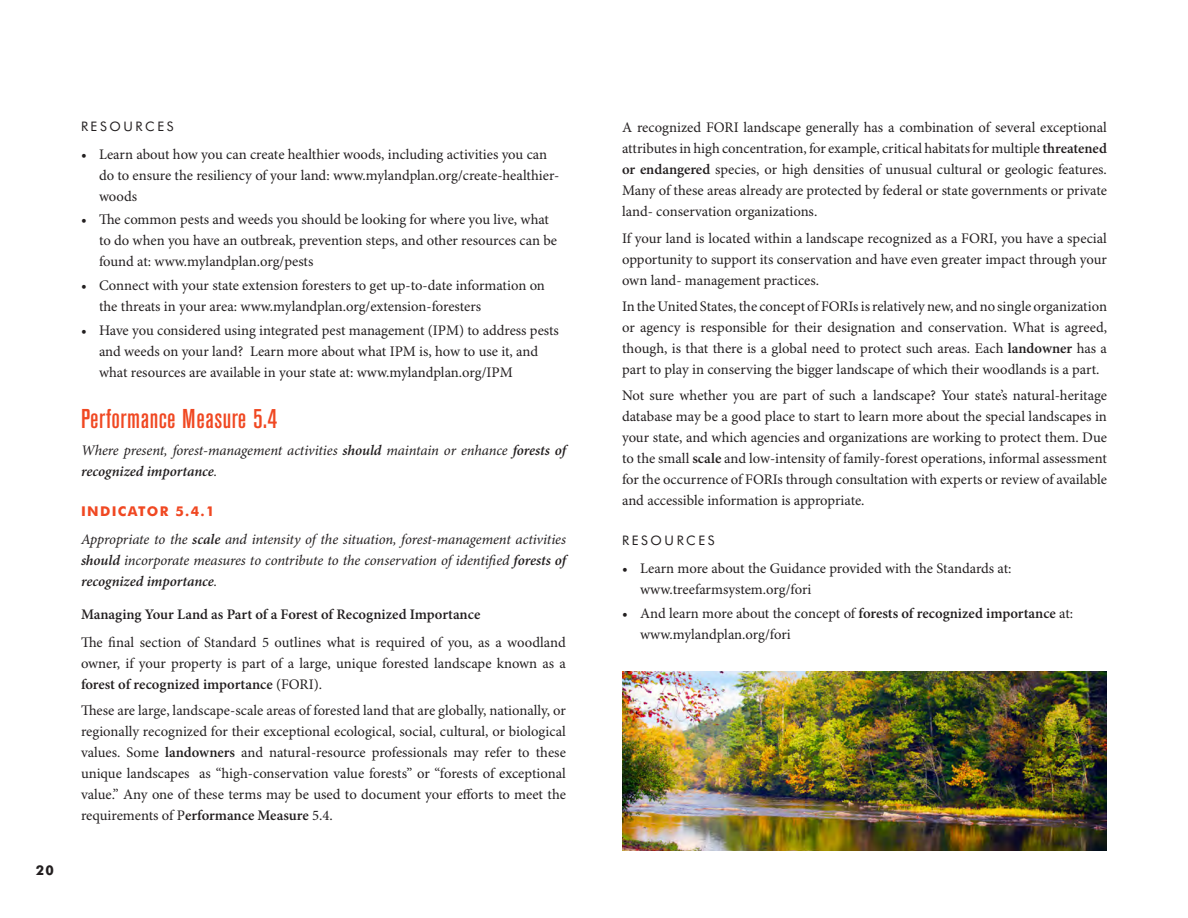
<style>
.page{position:relative;width:1188px;height:918px;background:#fff}
.page>*{position:absolute;margin:0;border:0;box-sizing:border-box;transform-origin:0 0}
.performance_measure{font:500 condensed 27px "Akzidenz Grotesk BE";letter-spacing:.02em;color:#f04822}
.text{font:14.7px/21px "Minion Pro";color:#231f20;text-align:justify}
.text_bullets{font:14.7px/21px "Minion Pro";letter-spacing:-.005em;color:#231f20}
.text_italic{font:italic 14.7px/21px "Minion Pro";letter-spacing:-.01em;color:#231f20}
.text-2{font:600 14.7px "Minion Pro";color:#231f20}
.indicator_subhead{font:700 13.5px "Futura BT";letter-spacing:.1em;color:#f04822}
.t1{font:700 13.5px "Futura BT";color:#231f20}
.resources_sub{font:13.2px "Futura BT";letter-spacing:.2em;color:#231f20}
.s1{font-weight:600}
</style>
<div class="page">
<img style="left:622px;top:672px;width:485px;height:178px">
<p class="t1" style="left:36px;top:862px;width:20px">20</p>
<p class="resources_sub" style="left:81px;top:118px;width:94px">RESOURCES</p>
<p class="text_bullets" style="left:99px;top:144px;width:462px;text-indent:-18px">• Learn about how you can create healthier woods, including activities you can do to ensure the resiliency of your land: www.mylandplan.org/create-healthier&shy;woods</p>
<p class="text_bullets" style="left:99px;top:210px;width:460px;text-indent:-18px">• The common pests and weeds you should be looking for where you live, what to do when you have an outbreak, prevention steps, and other resources can be found at: www.mylandplan.org/pests</p>
<p class="text_bullets" style="left:99px;top:276px;width:447px;text-indent:-18px">• Connect with your state extension foresters to get up-to-date information on the threats in your area: www.mylandplan.org/extension-foresters</p>
<p class="text_bullets" style="left:99px;top:320px;width:462px;text-indent:-18px">• Have you considered using integrated pest management (IPM) to address pests and weeds on your land? Learn more about what IPM is, how to use it, and what resources are available in your state at: www.mylandplan.org/IPM</p>
<p class="performance_measure" style="left:81px;top:403px;width:198px">Performance Measure 5.4</p>
<p class="text_italic" style="left:81px;top:441px;width:486px">Where present, forest-management activities <span class="s1">should</span> maintain or enhance <span class="s1">forests of recognized importance</span>.</p>
<p class="indicator_subhead" style="left:81px;top:503px;width:135px">INDICATOR 5.4.1</p>
<p class="text_italic" style="left:81px;top:529px;width:486px;text-align:justify">Appropriate to the <span class="s1">scale</span> and intensity of the situation, forest-management activities <span class="s1">should</span> incorporate measures to contribute to the conservation of identified <span class="s1">forests of recognized importance</span>.</p>
<p class="text-2" style="left:81px;top:606px;width:401px">Managing Your Land as Part of a Forest of Recognized Importance</p>
<p class="text" style="left:81px;top:632px;width:486px">The final section of Standard 5 outlines what is required of you, as a woodland owner, if your property is part of a large, unique forested landscape known as a <span class="s1">forest of recognized importance</span> (FORI).</p>
<p class="text" style="left:81px;top:701px;width:486px">These are large, landscape-scale areas of forested land that are globally, nationally, or regionally recognized for their exceptional ecological, social, cultural, or biological values. Some <span class="s1">landowners</span> and natural-resource professionals may refer to these unique landscapes as “high-conservation value forests” or “forests of exceptional value.” Any one of these terms may be used to document your efforts to meet the requirements of P<span class="s1">erformance Measure</span> 5.4.</p>
<p class="text" style="left:622px;top:118px;width:486px">A recognized FORI landscape generally has a combination of several exceptional attributes in high concentration, for example, critical habitats for multiple <span class="s1">threatened or endangered</span> species, or high densities of unusual cultural or geologic features.<br>Many of these areas already are protected by federal or state governments or private land- conservation organizations.</p>
<p class="text" style="left:622px;top:228px;width:486px">If your land is located within a landscape recognized as a FORI, you have a special opportunity to support its conservation and have even greater impact through your own land- management practices.</p>
<p class="text" style="left:622px;top:296px;width:486px">In the United States, the concept of FORIs is relatively new, and no single organization or agency is responsible for their designation and conservation. What is agreed, though, is that there is a global need to protect such areas. Each <span class="s1">landowner</span> has a part to play in conserving the bigger landscape of which their woodlands is a part.</p>
<p class="text" style="left:622px;top:386px;width:486px">Not sure whether you are part of such a landscape? Your state’s natural-heritage database may be a good place to start to learn more about the special landscapes in your state, and which agencies and organizations are working to protect them. Due to the small <span class="s1">scale</span> and low-intensity of family-forest operations, informal assessment for the occurrence of FORIs through consultation with experts or review of available and accessible information is appropriate.</p>
<p class="resources_sub" style="left:622px;top:533px;width:94px">RESOURCES</p>
<p class="text_bullets" style="left:640px;top:558px;width:373px;text-indent:-18px">• Learn more about the Guidance provided with the Standards at: www.treefarmsystem.org/fori</p>
<p class="text_bullets" style="left:640px;top:603px;width:435px;text-indent:-18px">• And learn more about the concept of <span class="s1">forests of recognized importance</span> at: www.mylandplan.org/fori</p>
</div>
